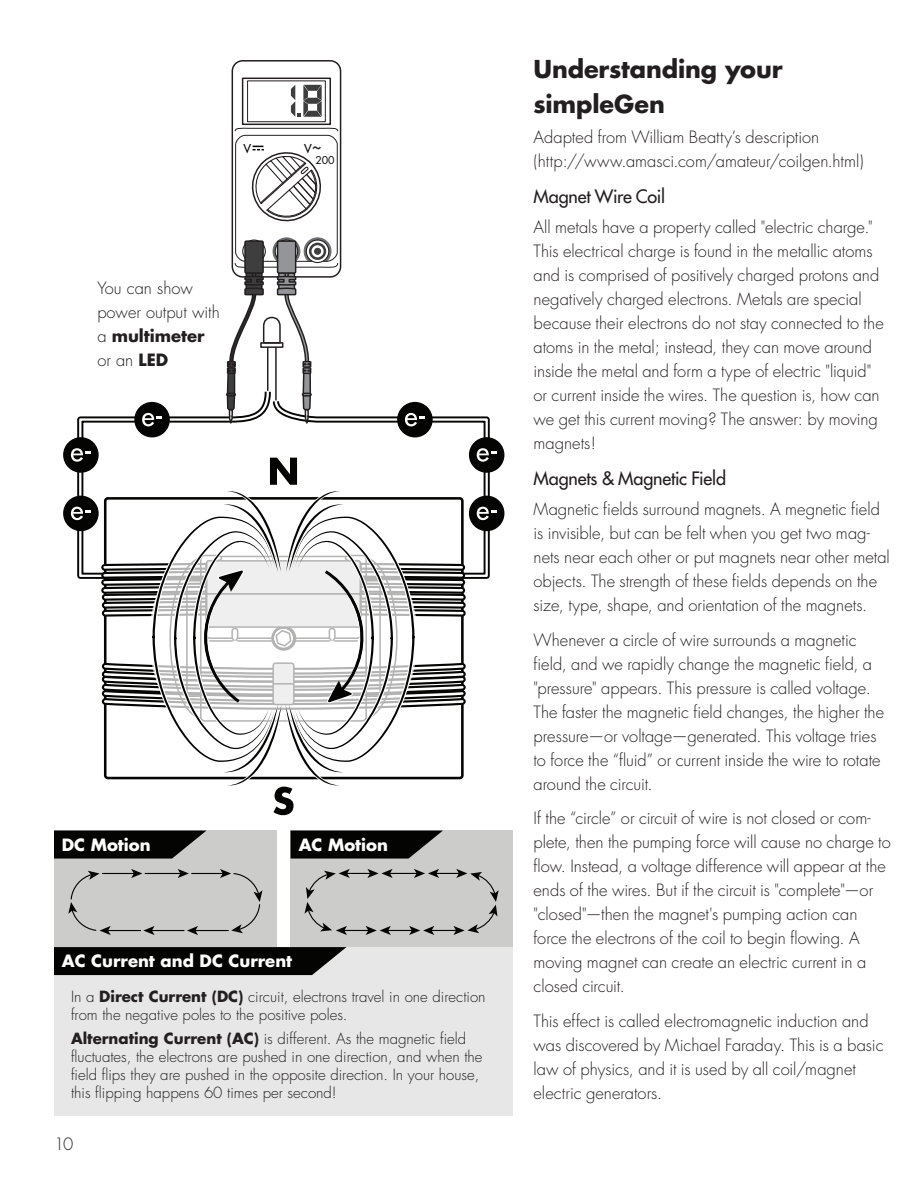
<style>
.page{position:relative;width:918px;height:1188px;background:#fff}
.page>*{position:absolute;margin:0;border:0;box-sizing:border-box;transform-origin:0 0}
.t1{font:700 24px/34.5px "Futura";letter-spacing:-.005em;color:#231f20}
.sub{font:18px "Futura";letter-spacing:-.01em;color:#231f20}
.Text{font:300 16.5px/24px "Futura";color:#231f20}
.t2{font:700 16.5px "Futura";color:#fff}
.t3{font:16.2px "Futura";color:#231f20}
.t4{font:300 15px/18px "Futura";color:#231f20}
.t5{font:12px "Futura";color:#040503}
.t6{font:10.5px "Futura";color:#040503}
.s1{font-weight:700}
</style>
<div class="page">
<div style="left:54px;top:831px;width:222px;height:116px;background:#cccccb"></div>
<div style="left:291px;top:831px;width:222px;height:116px;background:#cccccb"></div>
<svg style="left:291px;top:831px;width:152px;height:28px;background:#1d1e1c"></svg>
<svg style="left:305px;top:869px;width:194px;height:66px"></svg>
<div style="left:54px;top:947px;width:459px;height:169px;background:#e6e7e6"></div>
<svg style="left:78px;top:416px;width:411px;height:162px"></svg>
<div style="left:232px;top:60px;width:109px;height:218px;border:2px solid #231f20;border-radius:10px"></div>
<div style="left:242px;top:78px;width:89px;height:47px;border:2px solid #231f20"></div>
<div style="left:247px;top:80px;width:79px;height:42px;border:1px solid #231f20"></div>
<svg style="left:291px;top:85px;width:31px;height:32px"></svg>
<hr style="left:107px;top:930px;width:34px;height:1px;background:#040503">
<hr style="left:151px;top:930px;width:33px;height:1px;background:#040503">
<svg style="left:143px;top:926px;width:12px;height:9px"></svg>
<hr style="left:195px;top:930px;width:33px;height:1px;background:#040503">
<svg style="left:187px;top:926px;width:11px;height:9px"></svg>
<hr style="left:192px;top:873px;width:31px;height:1px;background:#040503">
<svg style="left:220px;top:869px;width:42px;height:64px"></svg>
<hr style="left:145px;top:873px;width:36px;height:1px;background:#040503">
<svg style="left:178px;top:869px;width:11px;height:9px"></svg>
<hr style="left:102px;top:873px;width:32px;height:1px;background:#040503">
<svg style="left:131px;top:869px;width:11px;height:9px"></svg>
<svg style="left:68px;top:871px;width:43px;height:64px"></svg>
<svg style="left:54px;top:831px;width:152px;height:28px;background:#1d1e1c"></svg>
<div style="left:63px;top:496px;width:36px;height:35px;background:#040503;border-radius:50%"></div>
<svg style="left:71px;top:507px;width:20px;height:13px"></svg>
<div style="left:63px;top:437px;width:36px;height:36px;background:#040503;border-radius:50%"></div>
<svg style="left:71px;top:448px;width:20px;height:14px"></svg>
<div style="left:469px;top:496px;width:35px;height:35px;background:#040503;border-radius:50%"></div>
<svg style="left:477px;top:507px;width:20px;height:13px"></svg>
<div style="left:469px;top:437px;width:35px;height:36px;background:#040503;border-radius:50%"></div>
<svg style="left:477px;top:448px;width:20px;height:14px"></svg>
<svg style="left:54px;top:947px;width:292px;height:28px;background:#111210"></svg>
<svg style="left:98px;top:127px;width:371px;height:688px"></svg>
<p class="t5" style="left:243px;top:141px;width:9px">V</p>
<p class="t5" style="left:304px;top:141px;width:9px">V</p>
<p class="t3" style="left:312px;top:136px;width:11px">~</p>
<p class="Text" style="left:97px;top:276px;width:124px">You can show power output with a <span class="s1">multimeter </span>or an <span class="s1">LED</span></p>
<p class="t6" style="left:315px;top:153px;width:21px">200</p>
<p class="t2" style="left:62px;top:833px;width:90px">DC Motion</p>
<p class="t2" style="left:299px;top:833px;width:91px">AC Motion</p>
<p class="t2" style="left:62px;top:950px;width:232px">AC Current and DC Current</p>
<p class="t4" style="left:71px;top:988px;width:416px">In a <span class="s1">Direct Current (DC)</span> circuit, electrons travel in one direction from the negative poles to the positive poles.</p>
<p class="t4" style="left:71px;top:1030px;width:413px"><span class="s1">Alternating Current (AC)</span> is different. As the magnetic field fluctuates, the electrons are pushed in one direction, and when the field flips they are pushed in the opposite direction. In your house, this flipping happens 60 times per second!</p>
<p class="Text" style="left:54px;top:1132px;width:21px">10</p>
<p class="t1" style="left:534px;top:51px;width:251px">Understanding your simpleGen</p>
<p class="Text" style="left:534px;top:126px;width:287px">Adapted from William Beatty’s description</p>
<p class="Text" style="left:534px;top:150px;width:332px">(http://www.amasci.com/amateur/coilgen.html)</p>
<p class="sub" style="left:534px;top:185px;width:133px">Magnet Wire Coil</p>
<p class="Text" style="left:534px;top:216px;width:352px">All metals have a property called "electric charge." This electrical charge is found in the metallic atoms and is comprised of positively charged protons and negatively charged electrons. Metals are special because their electrons do not stay connected to the atoms in the metal; instead, they can move around inside the metal and form a type of electric "liquid" or current inside the wires. The question is, how can we get this current moving? The answer: by moving magnets!</p>
<p class="sub" style="left:534px;top:467px;width:194px">Magnets &amp; Magnetic Field</p>
<p class="Text" style="left:534px;top:498px;width:358px">Magnetic fields surround magnets. A megnetic field is invisible, but can be felt when you get two mag&shy;nets near each other or put magnets near other metal objects. The strength of these fields depends on the size, type, shape, and orientation of the magnets.</p>
<p class="Text" style="left:534px;top:628px;width:352px">Whenever a circle of wire surrounds a magnetic field, and we rapidly change the magnetic field, a "pressure" appears. This pressure is called voltage.<br>The faster the magnetic field changes, the higher the pressure—or voltage—generated. This voltage tries to force the “fluid” or current inside the wire to rotate around the circuit.</p>
<p class="Text" style="left:534px;top:807px;width:359px">If the “circle” or circuit of wire is not closed or com&shy;plete, then the pumping force will cause no charge to flow. Instead, a voltage difference will appear at the ends of the wires. But if the circuit is "complete"—or "closed"—then the magnet's pumping action can force the electrons of the coil to begin flowing. A moving magnet can create an electric current in a closed circuit.</p>
<p class="Text" style="left:534px;top:1009px;width:352px">This effect is called electromagnetic induction and was discovered by Michael Faraday. This is a basic law of physics, and it is used by all coil/magnet electric generators.</p>
</div>
